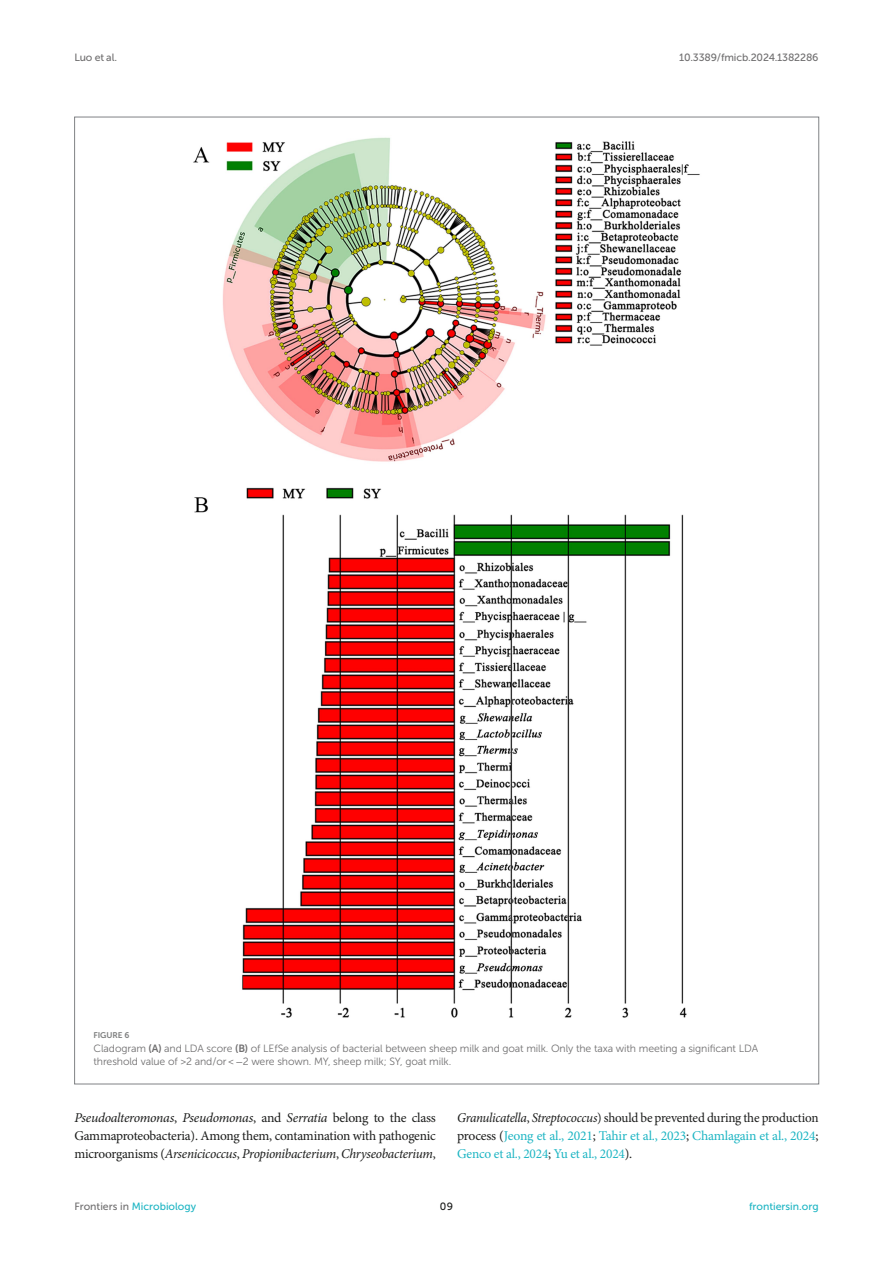
<style>
.page{position:relative;width:893px;height:1263px;background:#fff}
.page>*{position:absolute;margin:0;border:0;box-sizing:border-box;transform-origin:0 0}
.TEXT{font:13.5px/18px "Minion Pro";letter-spacing:-.015em;color:#1b1c1b;text-align:justify}
.TEXT-2{font:13.5px/18px "Minion Pro";letter-spacing:-.015em;color:#1db5c3;text-align:justify}
.FIG_LEG{font:10.5px/13.5px "Museo Sans 300";letter-spacing:-.01em;color:#706f70}
.t1{font:10.5px "Museo Sans 500";color:#1db5c3}
.t2{font:10.5px "Museo Sans 500";letter-spacing:-.015em;color:#706f70}
.t3{font:10.5px "Museo Sans 500";color:#1b1c1b}
.FIG_HD{font:8.25px "Museo Sans 700";letter-spacing:-.01em;color:#7e7f7f}
.s1{font-family:"Museo Sans 700"}
.s2{font-family:"STIX General"}
.s3{font-style:italic}
.s4{font-style:italic;color:#1b1c1b}
.s5{color:#1b1c1b}
.s6{color:#706f70}
</style>
<div class="page">
<img style="left:193px;top:137px;width:507px;height:881px">
<p class="t2" style="left:74px;top:51px;width:44px">Luo et al.</p>
<p class="t2" style="left:679px;top:51px;width:141px">10.3389/fmicb.2024.1382286</p>
<p class="FIG_HD" style="left:94px;top:1030px;width:37px">FIGURE 6</p>
<p class="FIG_LEG" style="left:94px;top:1041px;width:666px">Cladogram <span class="s1">(A)</span> and LDA score <span class="s1">(B)</span> of LEfSe analysis of bacterial between sheep milk and goat milk. Only the taxa with meeting a significant LDA threshold value of &gt;2 and/or &lt; <span class="s2">−</span>2 were shown. MY, sheep milk; SY, goat milk.</p>
<p class="TEXT" style="left:74px;top:1109px;width:363px"><span class="s3">Pseudoalteromonas</span>, <span class="s3">Pseudomonas</span>, and <span class="s3">Serratia</span> belong to the class Gammaproteobacteria). Among them, contamination with pathogenic microorganisms (<span class="s3">Arsenicicoccus</span>, <span class="s3">Propionibacterium</span>, <span class="s3">Chryseobacterium</span>,</p>
<p class="TEXT-2" style="left:457px;top:1109px;width:363px"><span class="s4">Granulicatella</span><span class="s5">,</span> <span class="s4">Streptococcus</span><span class="s5">) should be prevented during the production process (</span>Jeong et al., 2021<span class="s5">;</span> Tahir et al., 2023<span class="s5">;</span> Chamlagain et al., 2024<span class="s5">; </span>Genco et al., 2024<span class="s5">;</span> Yu et al., 2024<span class="s5">).</span></p>
<p class="t1" style="left:74px;top:1200px;width:123px"><span class="s6">Frontiers in</span> Microbiology</p>
<p class="t3" style="left:440px;top:1200px;width:15px">09</p>
<p class="t1" style="left:749px;top:1200px;width:71px">frontiersin.org</p>
</div>
